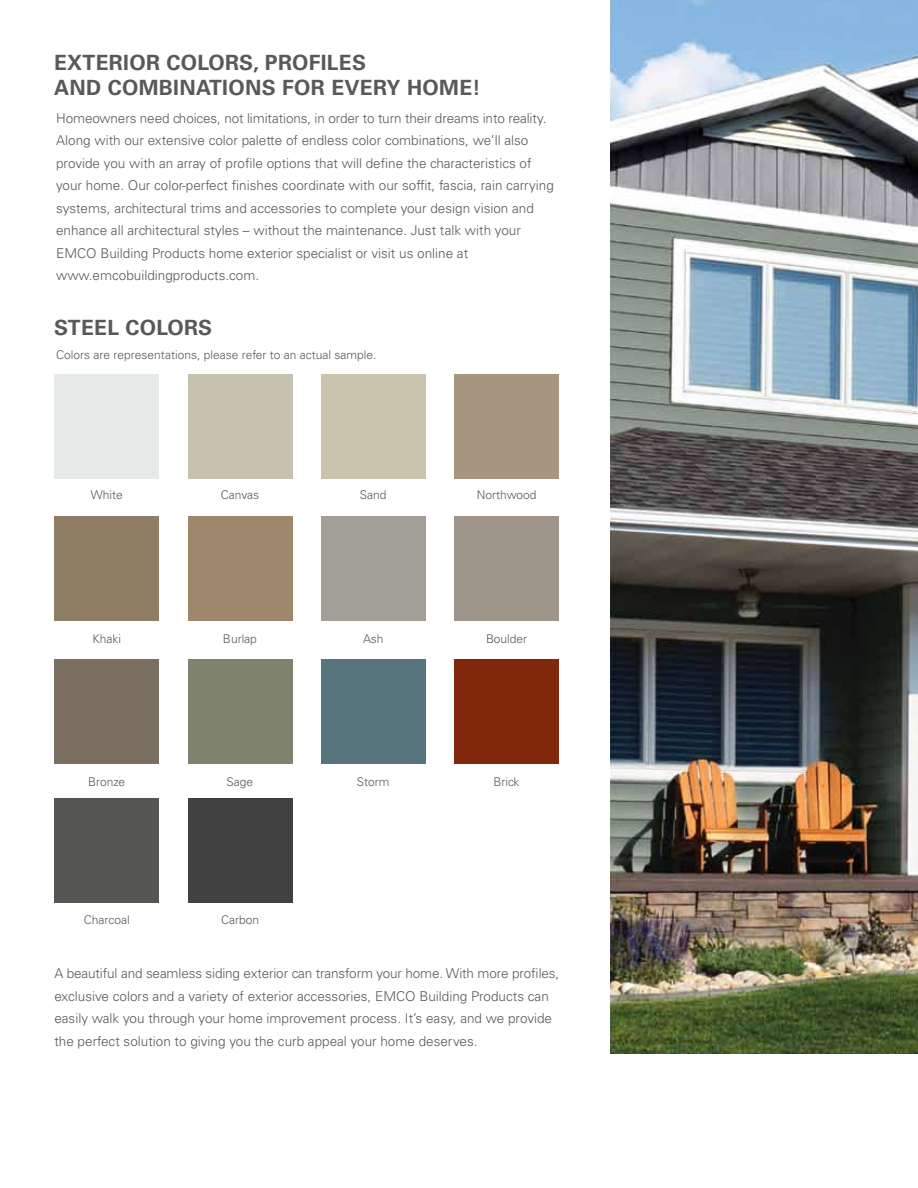
<style>
.page{position:relative;width:918px;height:1188px;background:#fff}
.page>*{position:absolute;margin:0;border:0;box-sizing:border-box;transform-origin:0 0}
.t1{font:700 21px/25.2px "Univers LT Std";letter-spacing:.015em;color:#58595b}
.t2{font:300 13.5px/22.5px "Univers LT Std";color:#58595b}
.t3{font:300 12px "Univers LT Std";color:#58595b}
</style>
<div class="page">
<img style="left:610px;top:0;width:308px;height:1053px">
<div style="left:54px;top:374px;width:105px;height:105px;background:#e5e9e7"></div>
<div style="left:188px;top:374px;width:104px;height:105px;background:#c6c2b0"></div>
<div style="left:454px;top:374px;width:105px;height:105px;background:#a89681"></div>
<div style="left:321px;top:374px;width:105px;height:105px;background:#cac3ae"></div>
<div style="left:54px;top:516px;width:105px;height:105px;background:#907d66"></div>
<div style="left:188px;top:516px;width:104px;height:105px;background:#9e876b"></div>
<div style="left:454px;top:516px;width:105px;height:105px;background:#a0958a"></div>
<div style="left:321px;top:516px;width:105px;height:105px;background:#a2a096"></div>
<div style="left:54px;top:660px;width:105px;height:104px;background:#7a6f61"></div>
<div style="left:188px;top:660px;width:104px;height:104px;background:#7f826d"></div>
<div style="left:454px;top:660px;width:105px;height:104px;background:#80270c"></div>
<div style="left:54px;top:798px;width:105px;height:105px;background:#555652"></div>
<div style="left:321px;top:660px;width:105px;height:104px;background:#57747c"></div>
<div style="left:188px;top:798px;width:105px;height:105px;background:#424141"></div>
<h1 class="t1" style="left:54px;top:50px;width:428px">EXTERIOR COLORS, PROFILES<br>AN D COMBINATIONS FOR EVERY HOME!</h1>
<p class="t2" style="left:56px;top:107px;width:499px">Homeowners need choices, not limitations, in order to turn their dreams into reality.<br>Along with our extensive color palette of endless color combinations, we’ll also provide you with an array of profile options that will define the characteristics of your home. Our color-perfect finishes coordinate with our soffit, fascia, rain carrying systems, architectural trims and accessories to complete your design vision and enhance all architectural styles – without the maintenance. Just talk with your<br>E MCO Building Products home exterior specialist or visit us online at www.emcobuildingproducts.com.</p>
<h1 class="t1" style="left:54px;top:315px;width:160px">STEEL COLORS</h1>
<p class="t3" style="left:56px;top:347px;width:322px">Colors are representations, please refer to an actual sample.</p>
<p class="t3" style="left:91px;top:487px;width:34px">White</p>
<p class="t3" style="left:221px;top:487px;width:40px">Canvas</p>
<p class="t3" style="left:360px;top:487px;width:28px">Sand</p>
<p class="t3" style="left:477px;top:487px;width:61px">N orthwood</p>
<p class="t3" style="left:92px;top:631px;width:30px">Khaki</p>
<p class="t3" style="left:223px;top:631px;width:36px">Burlap</p>
<p class="t3" style="left:363px;top:631px;width:22px">Ash</p>
<p class="t3" style="left:486px;top:631px;width:43px">Boulder</p>
<p class="t3" style="left:88px;top:774px;width:39px">Bronze</p>
<p class="t3" style="left:227px;top:774px;width:28px">Sage</p>
<p class="t3" style="left:494px;top:774px;width:28px">Brick</p>
<p class="t3" style="left:357px;top:774px;width:34px">Storm</p>
<p class="t3" style="left:84px;top:913px;width:48px">Charcoal</p>
<p class="t3" style="left:221px;top:913px;width:40px">Carbon</p>
<p class="t2" style="left:54px;top:962px;width:506px">A beautiful and seamless siding exterior can transform your home. With more profiles, exclusive colors and a variety of exterior accessories, E MCO Building Products can easily walk you through your home improvement process. It’s easy, and we provide the perfect solution to giving you the curb appeal your home deserves.</p>
</div>
